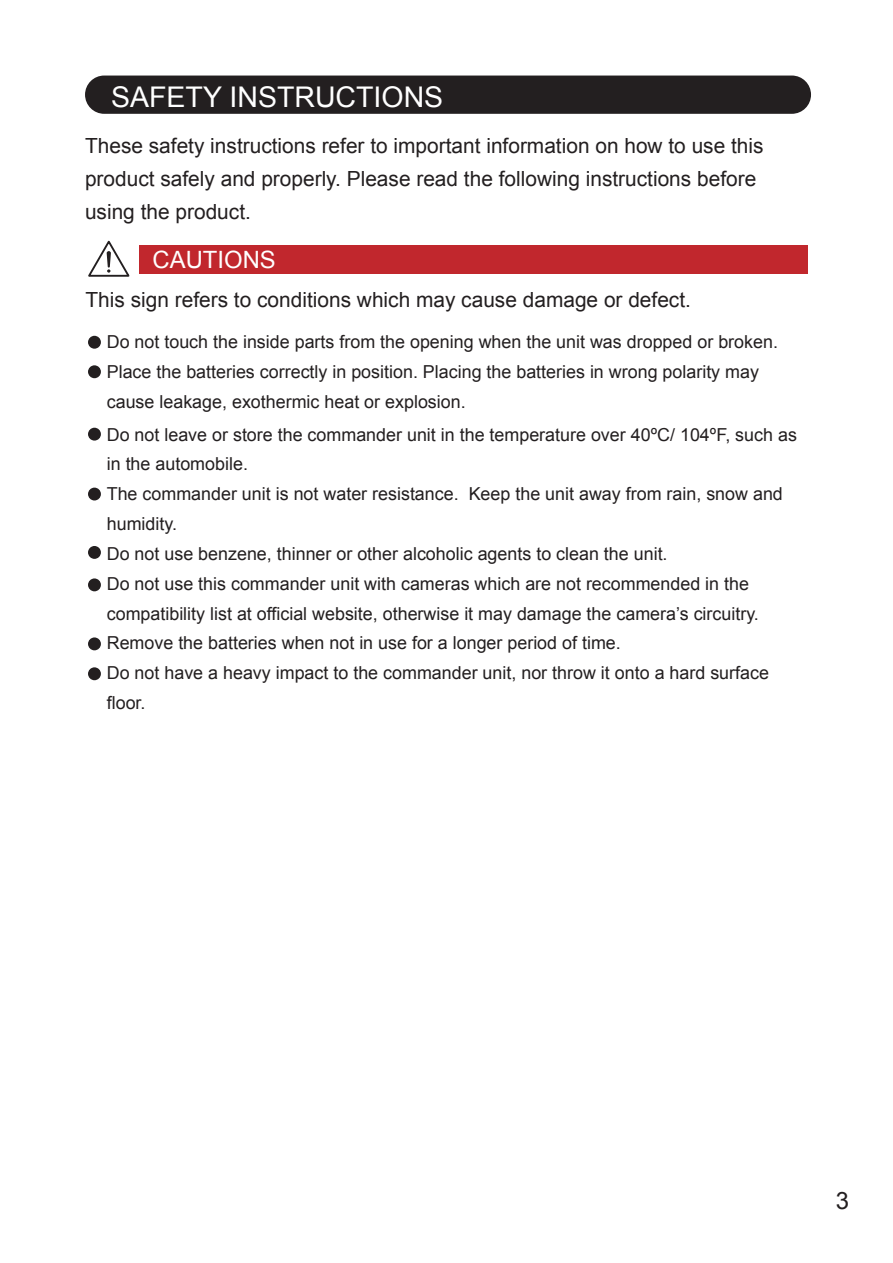
<style>
.page{position:relative;width:893px;height:1263px;background:#fff}
.page>*{position:absolute;margin:0;border:0;box-sizing:border-box;transform-origin:0 0}
.t1{font:28.5px "Arial";color:#fff}
.t2{font:24px "Arial";color:#231f20}
.t3{font:23.85px "Arial";color:#fff}
.t4{font:20.85px/32.8px "Arial";color:#231f20}
.t5{font:17.85px/29.8px "Arial";color:#231f20}
</style>
<div class="page">
<div style="left:85px;top:76px;width:726px;height:38px;background:#231f20;border-radius:19px"></div>
<div style="left:88px;top:428px;width:13px;height:13px;background:#231f20;border-radius:50%"></div>
<div style="left:88px;top:336px;width:13px;height:13px;background:#231f20;border-radius:50%"></div>
<div style="left:88px;top:365px;width:13px;height:13px;background:#231f20;border-radius:50%"></div>
<div style="left:88px;top:488px;width:13px;height:12px;background:#231f20;border-radius:50%"></div>
<div style="left:88px;top:667px;width:13px;height:13px;background:#231f20;border-radius:50%"></div>
<div style="left:88px;top:546px;width:13px;height:13px;background:#231f20;border-radius:50%"></div>
<div style="left:88px;top:578px;width:13px;height:13px;background:#231f20;border-radius:50%"></div>
<div style="left:88px;top:637px;width:13px;height:13px;background:#231f20;border-radius:50%"></div>
<svg style="left:88px;top:240px;width:42px;height:37px"></svg>
<div style="left:140px;top:245px;width:668px;height:29px;background:#c1272d"></div>
<h1 class="t1" style="left:111px;top:78px;width:334px">SAFETY INSTRUCTIONS</h1>
<p class="t4" style="left:85px;top:130px;width:680px">These safety instructions refer to important information on how to use this product safely and properly. Please read the following instructions before using the product.</p>
<h3 class="t3" style="left:153px;top:244px;width:125px">CAUTIONS</h3>
<p class="t4" style="left:86px;top:284px;width:607px">This sign refers to conditions which may cause damage or defect.</p>
<p class="t5" style="left:107px;top:327px;width:673px">Do not touch the inside parts from the opening when the unit was dropped or broken.<br>Place the batteries correctly in position. Placing the batteries in wrong polarity may cause leakage, exothermic heat or explosion.</p>
<p class="t5" style="left:107px;top:420px;width:692px">Do not leave or store the commander unit in the temperature over 40ºC/ 104ºF, such as in the automobile.<br>The commander unit is not water resistance. Keep the unit away from rain, snow and humidity.<br>Do not use benzene, thinner or other alcoholic agents to clean the unit.<br>Do not use this commander unit with cameras which are not recommended in the compatibility list at official website, otherwise it may damage the camera’s circuitry.<br>Remove the batteries when not in use for a longer period of time.<br>Do not have a heavy impact to the commander unit, nor throw it onto a hard surface floor.</p>
<h2 class="t2" style="left:836px;top:1184px;width:15px">3</h2>
</div>
